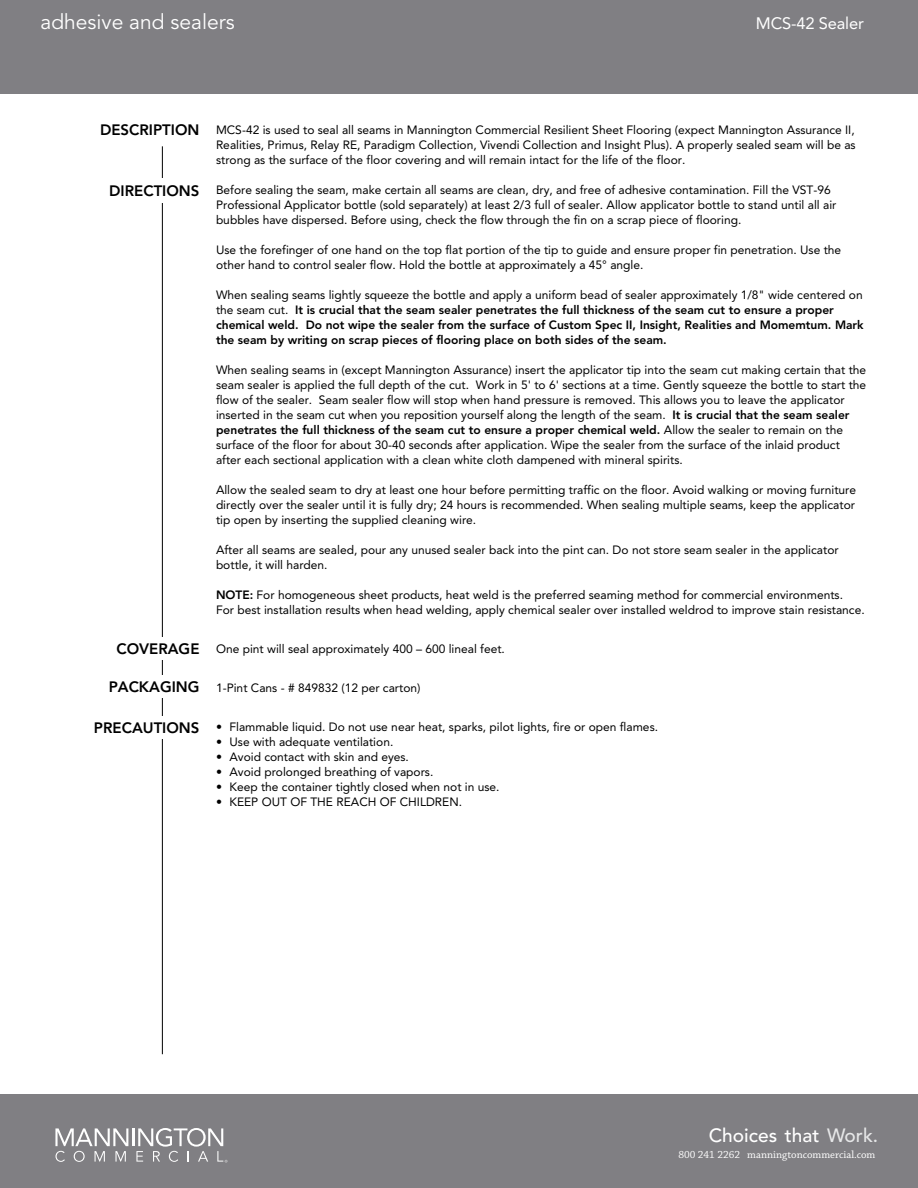
<style>
.page{position:relative;width:918px;height:1188px;background:#fff}
.page>*{position:absolute;margin:0;border:0;box-sizing:border-box;transform-origin:0 0}
.t1{font:21px "Avenir";color:#fff}
.t2{font:500 19.2px "Avenir";color:#fff}
.t3{font:16.5px "Avenir";letter-spacing:-.01em;color:#fff}
.t4{font:800 15px "Avenir";color:#000}
.t5{font:12px/15px "Avenir";color:#000}
.t6{font:800 12px/15px "Avenir";color:#000}
.t7{font:10.8px "Chaparral Pro";color:#fff}
.s1{font-weight:400}
.s2{font-weight:800}
.s3{color:#e6e7e8}
</style>
<div class="page">
<div style="left:0;top:1094px;width:918px;height:94px;background:#807f83"></div>
<div style="left:0;top:0;width:918px;height:94px;background:#807f83"></div>
<hr style="left:162px;top:146px;width:1px;height:908px;background:#000">
<svg style="left:55px;top:1128px;width:173px;height:35px"></svg>
<div style="left:10px;top:178px;width:190px;height:25px;background:#fff"></div>
<div style="left:10px;top:637px;width:190px;height:22px;background:#fff"></div>
<div style="left:10px;top:675px;width:190px;height:22px;background:#fff"></div>
<div style="left:10px;top:716px;width:190px;height:22px;background:#fff"></div>
<h1 class="t1" style="left:41px;top:10px;width:196px">adhesive and sealers</h1>
<h3 class="t3" style="left:756px;top:14px;width:110px">MCS-42 Sealer</h3>
<p class="t4" style="left:100px;top:121px;width:101px">DESCRIPTION</p>
<p class="t4" style="left:109px;top:182px;width:92px">DIRECTIONS</p>
<p class="t4" style="left:116px;top:640px;width:85px">COVERAGE</p>
<p class="t4" style="left:109px;top:678px;width:92px">PACKAGING</p>
<p class="t4" style="left:94px;top:719px;width:107px">PRECAUTIONS</p>
<p class="t5" style="left:216px;top:122px;width:641px;text-align:justify">MCS-42 is used to seal all seams in Mannington Commercial Resilient Sheet Flooring (expect Mannington Assurance II, Realities, Primus, Relay RE, Paradigm Collection, Vivendi Collection and Insight Plus). A properly sealed seam will be as strong as the surface of the floor covering and will remain intact for the life of the floor.</p>
<p class="t5" style="left:216px;top:182px;width:622px">Before sealing the seam, make certain all seams are clean, dry, and free of adhesive contamination. Fill the VST-96<br>Professional Applicator bottle (sold separately) at least 2/3 full of sealer. Allow applicator bottle to stand until all air bubbles have dispersed. Before using, check the flow through the fin on a scrap piece of flooring.</p>
<p class="t5" style="left:216px;top:242px;width:627px">Use the forefinger of one hand on the top flat portion of the tip to guide and ensure proper fin penetration. Use the other hand to control sealer flow. Hold the bottle at approximately a 45° angle.</p>
<p class="t6" style="left:216px;top:287px;width:649px"><span class="s1">When sealing seams lightly squeeze the bottle and apply a uniform bead of sealer approximately 1/8" wide centered on the seam cut.</span> It is crucial that the seam sealer penetrates the full thickness of the seam cut to ensure a proper chemical weld. Do not wipe the sealer from the surface of Custom Spec II, Insight, Realities and Momemtum. Mark the seam by writing on scrap pieces of flooring place on both sides of the seam.</p>
<p class="t5" style="left:216px;top:362px;width:652px">When sealing seams in (except Mannington Assurance) insert the applicator tip into the seam cut making certain that the seam sealer is applied the full depth of the cut. Work in 5' to 6' sections at a time. Gently squeeze the bottle to start the flow of the sealer. Seam sealer flow will stop when hand pressure is removed. This allows you to leave the applicator inserted in the seam cut when you reposition yourself along the length of the seam. <span class="s2">It is crucial that the seam sealer penetrates the full thickness of the seam cut to ensure a proper chemical weld.</span> Allow the sealer to remain on the surface of the floor for about 30-40 seconds after application. Wipe the sealer from the surface of the inlaid product after each sectional application with a clean white cloth dampened with mineral spirits.</p>
<p class="t5" style="left:216px;top:482px;width:642px;text-align:justify">Allow the sealed seam to dry at least one hour before permitting traffic on the floor. Avoid walking or moving furniture directly over the sealer until it is fully dry; 24 hours is recommended. When sealing multiple seams, keep the applicator tip open by inserting the supplied cleaning wire.</p>
<p class="t5" style="left:216px;top:542px;width:624px">After all seams are sealed, pour any unused sealer back into the pint can. Do not store seam sealer in the applicator bottle, it will harden.</p>
<p class="t5" style="left:216px;top:587px;width:650px"><span class="s2">NOTE:</span> For homogeneous sheet products, heat weld is the preferred seaming method for commercial environments.<br>For best installation results when head welding, apply chemical sealer over installed weldrod to improve stain resistance.</p>
<p class="t5" style="left:216px;top:641px;width:290px">One pint will seal approximately 400 – 600 lineal feet.</p>
<p class="t5" style="left:216px;top:680px;width:206px">1-Pint Cans - # 849832 (12 per carton)</p>
<p class="t5" style="left:216px;top:719px;width:444px">• Flammable liquid. Do not use near heat, sparks, pilot lights, fire or open flames.</p>
<p class="t5" style="left:216px;top:734px;width:179px">• Use with adequate ventilation.</p>
<p class="t5" style="left:216px;top:749px;width:194px">• Avoid contact with skin and eyes.</p>
<p class="t5" style="left:216px;top:764px;width:219px">• Avoid prolonged breathing of vapors.</p>
<p class="t5" style="left:216px;top:779px;width:285px">• Keep the container tightly closed when not in use.</p>
<p class="t5" style="left:216px;top:794px;width:248px">• KEEP OUT OF THE REACH OF CHILDREN.</p>
<h2 class="t2" style="left:709px;top:1124px;width:171px">Choices that <span class="s3">Work.</span></h2>
<p class="t7" style="left:678px;top:1149px;width:199px">800 241 2262 manningtoncommercial.com</p>
</div>
